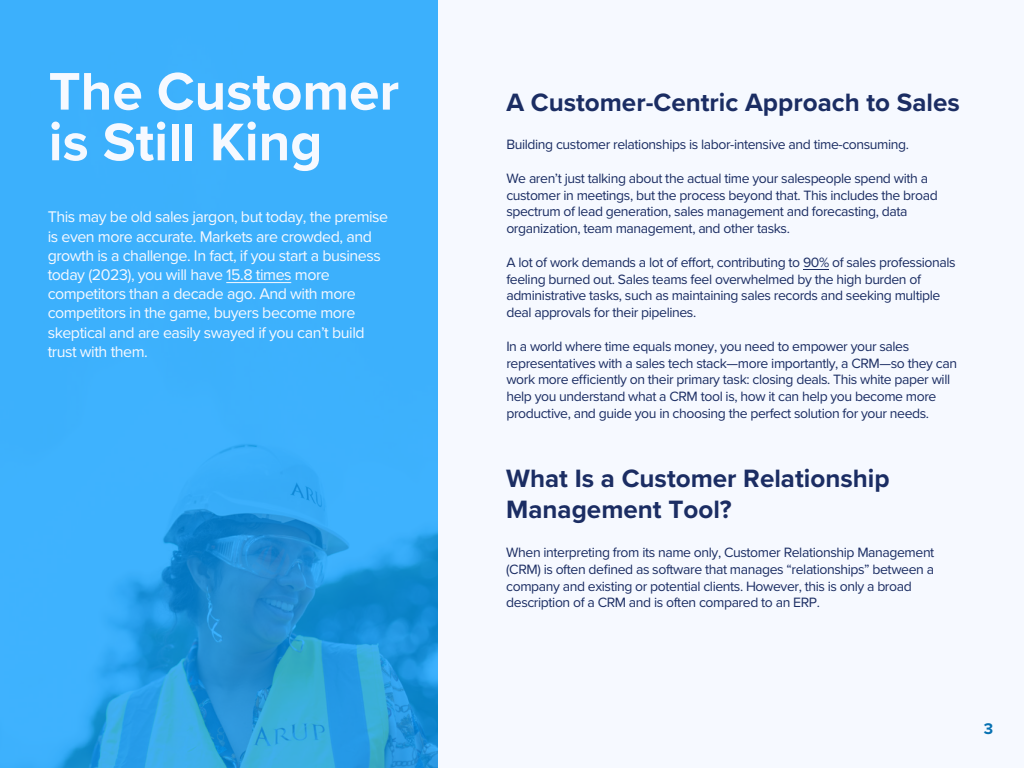
<style>
.page{position:relative;width:1024px;height:768px;background:#f6f9ff}
.page>*{position:absolute;margin:0;border:0;box-sizing:border-box;transform-origin:0 0}
.t1{font:700 54.8px/50.7px "Proxima Nova";color:#f6f9ff}
.t2{font:700 26px/31.2px "Proxima Nova";color:#1b2d63}
.t3{font:16px/19.2px "Proxima Nova";letter-spacing:-.03em;color:#f6f9ff}
.t4{font:700 16px "Proxima Nova";color:#0771b2}
.t5{font:14px/16.8px "Proxima Nova";letter-spacing:-.03em;color:#1b2d63}
</style>
<div class="page">
<img style="left:0;top:0;width:438px;height:768px">
<svg style="left:803px;top:269px;width:26px;height:1px"></svg>
<hr style="left:226px;top:282px;width:65px;height:1px;background:#f6f9ff">
<h1 class="t1" style="left:49px;top:69px;width:352px">The Customer is Still King</h1>
<p class="t3" style="left:48px;top:208px;width:342px">This may be old sales jargon, but today, the premise is even more accurate. Markets are crowded, and growth is a challenge. In fact, if you start a business today (2023), you will have 15.8 times more competitors than a decade ago. And with more competitors in the game, buyers become more skeptical and are easily swayed if you can’t build trust with them.</p>
<h2 class="t2" style="left:506px;top:88px;width:455px">A Customer-Centric Approach to Sales</h2>
<p class="t5" style="left:506px;top:137px;width:404px">Building customer relationships is labor-intensive and time-consuming.</p>
<p class="t5" style="left:506px;top:170px;width:433px">We aren’t just talking about the actual time your salespeople spend with a customer in meetings, but the process beyond that. This includes the broad spectrum of lead generation, sales management and forecasting, data organization, team management, and other tasks.</p>
<p class="t5" style="left:506px;top:254px;width:451px">A lot of work demands a lot of effort, contributing to 90% of sales professionals feeling burned out. Sales teams feel overwhelmed by the high burden of administrative tasks, such as maintaining sales records and seeking multiple deal approvals for their pipelines.</p>
<p class="t5" style="left:506px;top:338px;width:452px">In a world where time equals money, you need to empower your sales representatives with a sales tech stack—more importantly, a CRM—so they can work more efficiently on their primary task: closing deals. This white paper will help you understand what a CRM tool is, how it can help you become more productive, and guide you in choosing the perfect solution for your needs.</p>
<h2 class="t2" style="left:506px;top:464px;width:385px">What Is a Customer Relationship<br>Management Tool?</h2>
<p class="t5" style="left:506px;top:545px;width:430px">When interpreting from its name only, Customer Relationship Management (CRM) is often defined as software that manages “relationships” between a company and existing or potential clients. However, this is only a broad description of a CRM and is often compared to an ERP.</p>
<p class="t4" style="left:984px;top:722px;width:11px">3</p>
</div>
